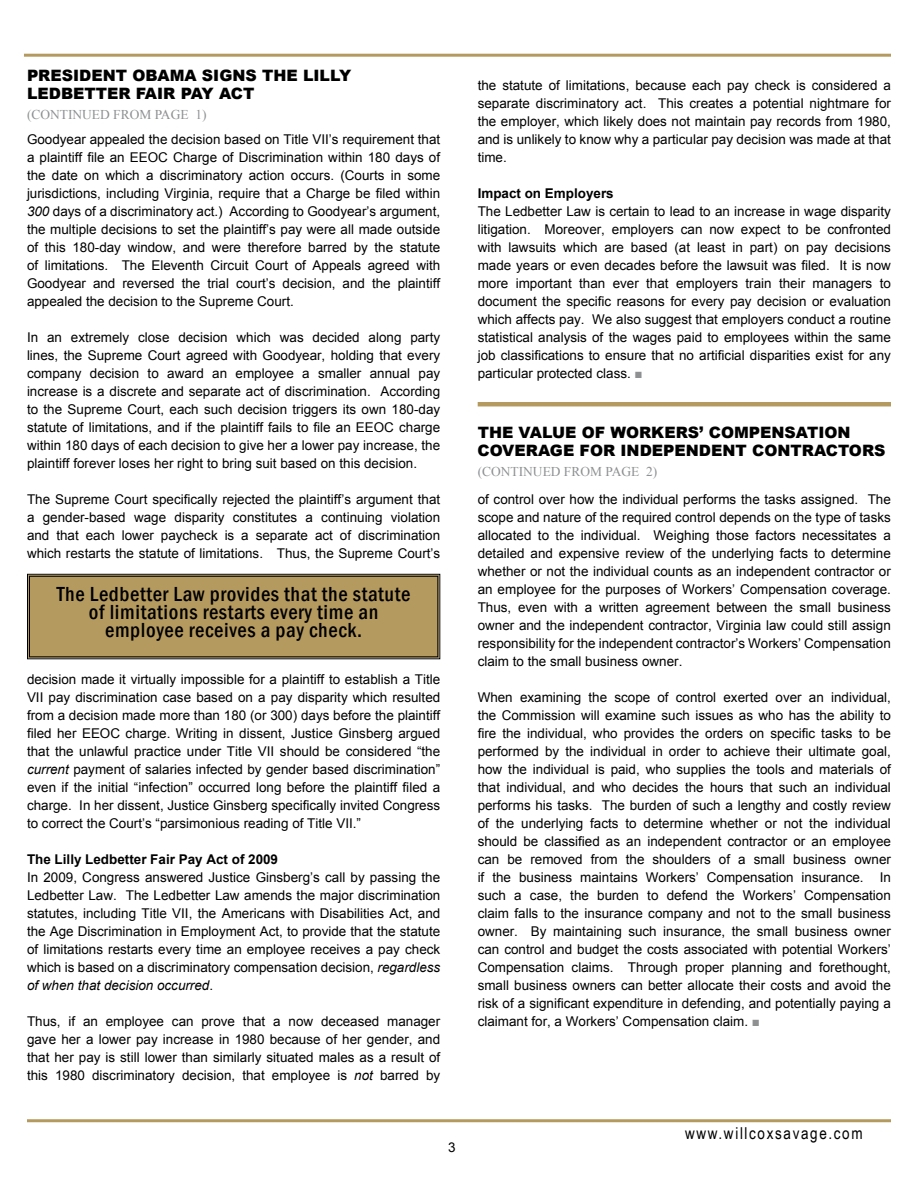
<style>
.page{position:relative;width:918px;height:1188px;background:#fff}
.page>*{position:absolute;margin:0;border:0;box-sizing:border-box;transform-origin:0 0}
.t1{font:500 condensed 20.85px/18px "Franklin Gothic";letter-spacing:.03em;color:#000;text-align:center}
.t2{font:16.5px "Arial Narrow";letter-spacing:.1em;color:#000}
.t3{font:900 15.75px "Arial";color:#000}
.t4{font:13.5px/18px "Arial";color:#000;text-align:justify}
.t5{font:700 13.5px "Arial";color:#000}
.t6{font:13.5px "Times New Roman";color:#8e9092}
.s1{font-style:italic}
.s2{color:#8e9092}
</style>
<div class="page">
<hr style="left:27px;top:1119px;width:864px;height:3px;background:#b59a5f">
<hr style="left:24px;top:54px;width:867px;height:3px;background:#b59a5f">
<hr style="left:478px;top:402px;width:413px;height:4px;background:#b59a5f">
<svg style="left:27px;top:573px;width:414px;height:87px"></svg>
<div style="left:29px;top:576px;width:409px;height:81px;border:1px solid #000"></div>
<p class="t3" style="left:27px;top:64px;width:77px">PRESIDENT</p>
<p class="t3" style="left:132px;top:64px;width:40px">OBAMA</p>
<p class="t3" style="left:202px;top:64px;width:129px">SIGNS THE LILLY</p>
<p class="t3" style="left:27px;top:81px;width:59px">LEDBETTE</p>
<p class="t3" style="left:119px;top:81px;width:133px">R FAIR PAY ACT</p>
<p class="t6" style="left:27px;top:105px;width:181px">(CONTINUED fROM PAGE 1)</p>
<p class="t4" style="left:27px;top:130px;width:415px">Goodyear appealed the decision based on Title VII’s requirement that a plaintiff file an EEOC Charge of Discrimination within 180 days of the date on which a discriminatory action occurs. (Courts in some jurisdictions, including Virginia, require that a Charge be filed within <span class="s1">300</span> days of a discriminatory act.) According to Goodyear’s argument, the multiple decisions to set the plaintiff’s pay were all made outside of this 180-day window, and were therefore barred by the statute of limitations. The Eleventh Circuit Court of Appeals agreed with Goodyear and reversed the trial court’s decision, and the plaintiff appealed the decision to the Supreme Court.</p>
<p class="t4" style="left:27px;top:328px;width:415px">In an extremely close decision which was decided along party lines, the Supreme Court agreed with Goodyear, holding that every company decision to award an employee a smaller annual pay increase is a discrete and separate act of discrimination. According to the Supreme Court, each such decision triggers its own 180-day statute of limitations, and if the plaintiff fails to file an EEOC charge within 180 days of each decision to give her a lower pay increase, the plaintiff forever loses her right to bring suit based on this decision.</p>
<p class="t4" style="left:27px;top:490px;width:415px">The Supreme Court specifically rejected the plaintiff’s argument that a gender-based wage disparity constitutes a continuing violation and that each lower paycheck is a separate act of discrimination which restarts the statute of limitations. Thus, the Supreme Court’s</p>
<h1 class="t1" style="left:57px;top:585px;width:355px">The Ledbetter Law provides that the statute of limitations restarts every time an employee receives a pay check.</h1>
<p class="t4" style="left:27px;top:670px;width:415px">decision made it virtually impossible for a plaintiff to establish a Title VII pay discrimination case based on a pay disparity which resulted from a decision made more than 180 (or 300) days before the plaintiff filed her EEOC charge. Writing in dissent, Justice Ginsberg argued that the unlawful practice under Title VII should be considered “the <span class="s1">current</span> payment of salaries infected by gender based discrimination” even if the initial “infection” occurred long before the plaintiff filed a charge. In her dissent, Justice Ginsberg specifically invited Congress to correct the Court’s “parsimonious reading of Title VII.”</p>
<p class="t5" style="left:27px;top:850px;width:253px">The Lilly Ledbetter Fair Pay Act of 2009</p>
<p class="t4" style="left:27px;top:868px;width:415px">In 2009, Congress answered Justice Ginsberg’s call by passing the Ledbetter Law. The Ledbetter Law amends the major discrimination statutes, including Title VII, the Americans with Disabilities Act, and the Age Discrimination in Employment Act, to provide that the statute of limitations restarts every time an employee receives a pay check which is based on a discriminatory compensation decision, <span class="s1">regardless of when that decision occurred</span>.</p>
<p class="t4" style="left:27px;top:1012px;width:415px">Thus, if an employee can prove that a now deceased manager gave her a lower pay increase in 1980 because of her gender, and that her pay is still lower than similarly situated males as a result of this 1980 discriminatory decision, that employee is <span class="s1">not</span> barred by</p>
<p class="t4" style="left:448px;top:1138px;width:9px">3</p>
<p class="t4" style="left:478px;top:76px;width:415px">the statute of limitations, because each pay check is considered a separate discriminatory act. This creates a potential nightmare for the employer, which likely does not maintain pay records from 1980, and is unlikely to know why a particular pay decision was made at that time.</p>
<p class="t5" style="left:478px;top:184px;width:138px">Impact on Employers</p>
<p class="t4" style="left:478px;top:202px;width:415px">The Ledbetter Law is certain to lead to an increase in wage disparity litigation. Moreover, employers can now expect to be confronted with lawsuits which are based (at least in part) on pay decisions made years or even decades before the lawsuit was filed. It is now more important than ever that employers train their managers to document the specific reasons for every pay decision or evaluation which affects pay. We also suggest that employers conduct a routine statistical analysis of the wages paid to employees within the same job classifications to ensure that no artificial disparities exist for any particular protected class. <span class="s2">■</span></p>
<p class="t3" style="left:478px;top:421px;width:54px">THE VAL</p>
<p class="t3" style="left:552px;top:421px;width:170px">UE OF WORKERS’ COMPEN</p>
<p class="t3" style="left:785px;top:421px;width:54px">SATION</p>
<p class="t3" style="left:478px;top:438px;width:187px">COVERAGE FOR IN DEPEN</p>
<p class="t3" style="left:699px;top:438px;width:25px">DENT</p>
<p class="t3" style="left:752px;top:438px;width:14px">CONT</p>
<p class="t3" style="left:802px;top:438px;width:85px">RACTO RS</p>
<p class="t6" style="left:478px;top:462px;width:181px">(CONTINUED fROM PAGE 2)</p>
<p class="t4" style="left:478px;top:490px;width:415px">of control over how the individual performs the tasks assigned. The scope and nature of the required control depends on the type of tasks allocated to the individual. Weighing those factors necessitates a detailed and expensive review of the underlying facts to determine whether or not the individual counts as an independent contractor or an employee for the purposes of Workers’ Compensation coverage.<br>Thus, even with a written agreement between the small business owner and the independent contractor, Virginia law could still assign responsibility for the independent contractor’s Workers’ Compensation claim to the small business owner.</p>
<p class="t4" style="left:478px;top:688px;width:415px">When examining the scope of control exerted over an individual, the Commission will examine such issues as who has the ability to fire the individual, who provides the orders on specific tasks to be performed by the individual in order to achieve their ultimate goal, how the individual is paid, who supplies the tools and materials of that individual, and who decides the hours that such an individual performs his tasks. The burden of such a lengthy and costly review of the underlying facts to determine whether or not the individual should be classified as an independent contractor or an employee can be removed from the shoulders of a small business owner if the business maintains Workers’ Compensation insurance. In such a case, the burden to defend the Workers’ Compensation claim falls to the insurance company and not to the small business owner. By maintaining such insurance, the small business owner can control and budget the costs associated with potential Workers’ Compensation claims. Through proper planning and forethought, small business owners can better allocate their costs and avoid the risk of a significant expenditure in defending, and potentially paying a claimant for, a Workers’ Compensation claim. <span class="s2">■</span></p>
<p class="t2" style="left:685px;top:1121px;width:179px">www.willcoxsavage.com</p>
</div>
